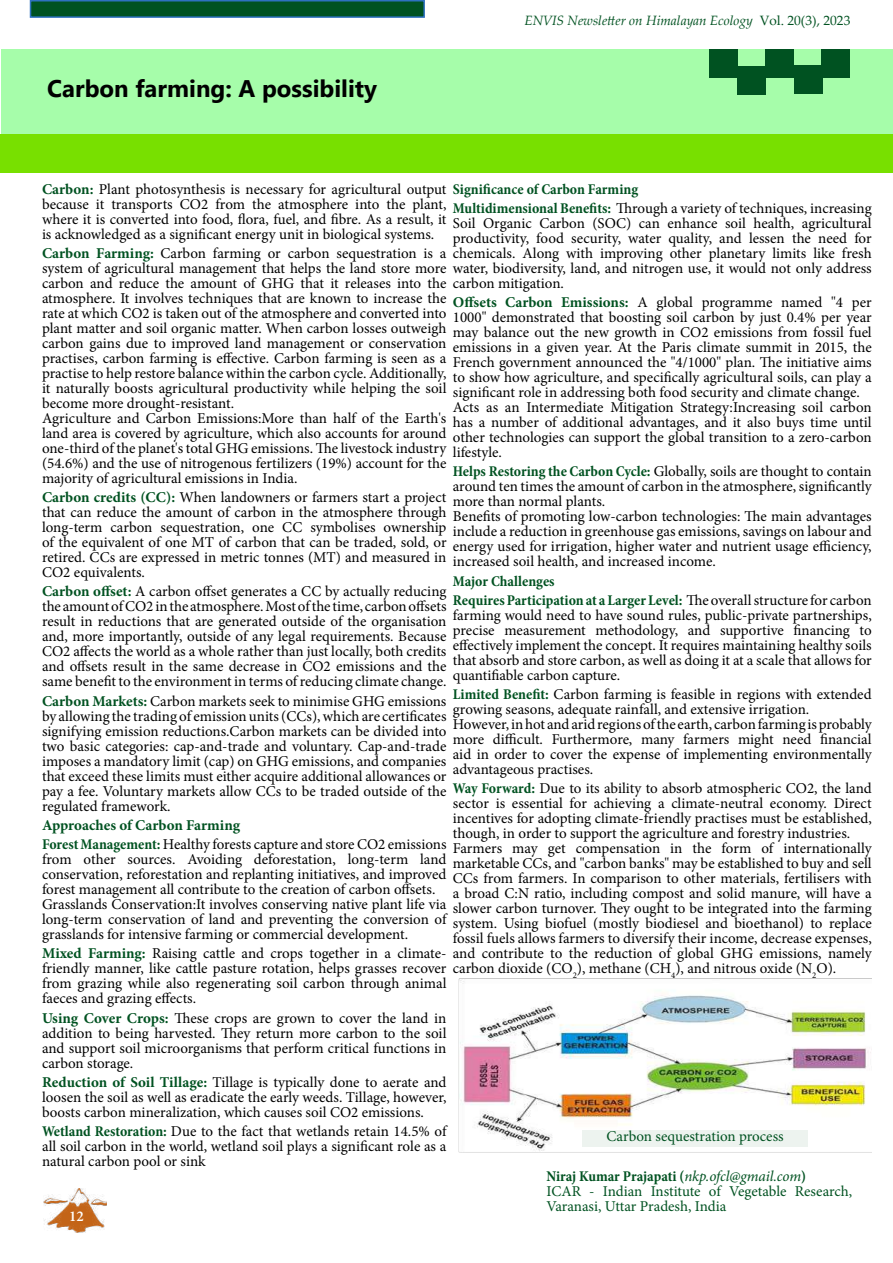
<style>
.page{position:relative;width:893px;height:1263px;background:#fff}
.page>*{position:absolute;margin:0;border:0;box-sizing:border-box;transform-origin:0 0}
.t1{font:700 24px "Segoe UI";color:#000}
.t2{font:15px/15px "Minion Pro";color:#000}
.t3{font:15px/15px "Minion Pro";letter-spacing:-.005em;color:#005221}
.t4{font:700 condensed 15px/19.2px "Minion Pro";color:#005221}
.t5{font:600 15px "Minion Pro";color:#fff}
.t6{font:italic 13.5px "Palatino Linotype";color:#005221}
.s1{font-style:normal}
.s2{font-weight:700;color:#005221}
.s3{font-weight:700;font-stretch:condensed;color:#005221}
.s4{font-weight:400;font-stretch:normal;color:#000}
.s5{font-weight:700;font-stretch:condensed}
.s6{font-style:italic}
</style>
<div class="page">
<img style="left:44px;top:1188px;width:63px;height:44px">
<div style="left:0;top:134px;width:893px;height:38px;background:#78e000"></div>
<div style="left:31px;top:1px;width:393px;height:16px;background:#005221"></div>
<div style="left:30px;top:0;width:395px;height:18px;border:2px solid #2e71bf"></div>
<div style="left:1px;top:50px;width:892px;height:84px;background:#a0fda4"></div>
<div style="left:709px;top:49px;width:28px;height:28px;background:#005221"></div>
<div style="left:737px;top:67px;width:29px;height:28px;background:#005221"></div>
<div style="left:766px;top:49px;width:28px;height:28px;background:#005221"></div>
<div style="left:794px;top:65px;width:28px;height:28px;background:#005221"></div>
<div style="left:821px;top:50px;width:28px;height:28px;background:#005221"></div>
<img style="left:458px;top:978px;width:414px;height:174px">
<div style="left:583px;top:1130px;width:225px;height:16px;background:#edf3ef"></div>
<h1 class="t1" style="left:47px;top:65px;width:331px">Carbon farming: A possibility</h1>
<p class="t6" style="left:524px;top:11px;width:327px">ENVIS Newsletter on Himalayan Ecology <span class="s1">Vol. 20(3), 2023</span></p>
<p class="t2" style="left:42px;top:181px;width:598px"><span class="s2">Carbon:</span> Plant photosynthesis is necessary for agricultural output <span class="s3">Significance of Carbon Farming </span>because it transports CO2 from the atmosphere into the plant,<br>where it is converted into food, flora, fuel, and fibre. As a result, it<br>is acknowledged as a significant energy unit in biological systems.</p>
<p class="t2" style="left:42px;top:246px;width:831px"><span class="s2">Carbon Farming:</span> Carbon farming or carbon sequestration is a chemicals. Along with improving other planetary limits like fresh system of agricultural management that helps the land store more water, biodiversity, land, and nitrogen use, it would not only address carbon and reduce the amount of GHG that it releases into the carbon mitigation.<br>atmosphere. It involves techniques that are known to increase the<br>rate at which CO2 is taken out of the atmosphere and converted into<br>plant matter and soil organic matter. When carbon losses outweigh<br>carbon gains due to improved land management or conservation<br>practises, carbon farming is effective. Carbon farming is seen as a<br>practise to help restore balance within the carbon cycle. Additionally,<br>it naturally boosts agricultural productivity while helping the soil<br>become more drought-resistant.<br>Agriculture and Carbon Emissions:More than half of the Earth's<br>land area is covered by agriculture, which also accounts for around<br>one-third of the planet's total GHG emissions. The livestock industry<br>(54.6%) and the use of nitrogenous fertilizers (19%) account for the<br>majority of agricultural emissions in India.</p>
<p class="t2" style="left:42px;top:490px;width:406px;text-align:justify"><span class="s2">Carbon credits (CC):</span> When landowners or farmers start a project that can reduce the amount of carbon in the atmosphere through long-term carbon sequestration, one CC symbolises ownership of the equivalent of one MT of carbon that can be traded, sold, or retired. CCs are expressed in metric tonnes (MT) and measured in CO2 equivalents.</p>
<p class="t2" style="left:42px;top:584px;width:406px;text-align:justify"><span class="s2">Carbon offset:</span> A carbon offset generates a CC by actually reducing the amount of CO2 in the atmosphere. Most of the time, carbon offsets result in reductions that are generated outside of the organisation and, more importantly, outside of any legal requirements. Because CO2 affects the world as a whole rather than just locally, both credits and offsets result in the same decrease in CO2 emissions and the same benefit to the environment in terms of reducing climate change.</p>
<p class="t2" style="left:42px;top:693px;width:406px;text-align:justify"><span class="s2">Carbon Markets:</span> Carbon markets seek to minimise GHG emissions by allowing the trading of emission units (CCs), which are certificates signifying emission reductions.Carbon markets can be divided into two basic categories: cap-and-trade and voluntary. Cap-and-trade imposes a mandatory limit (cap) on GHG emissions, and companies that exceed these limits must either acquire additional allowances or pay a fee. Voluntary markets allow CCs to be traded outside of the regulated framework.</p>
<p class="t2" style="left:42px;top:815px;width:406px;line-height:19.2px"><span class="s2">Approaches of Carbon Farming<br></span><span class="s3">Forest Management:</span> Healthy forests capture and store CO2 emissions</p>
<p class="t2" style="left:42px;top:852px;width:406px">from other sources. Avoiding deforestation, long-term land conservation, reforestation and replanting initiatives, and improved forest management all contribute to the creation of carbon offsets.<br>Grasslands Conservation:It involves conserving native plant life via long-term conservation of land and preventing the conversion of grasslands for intensive farming or commercial development.</p>
<p class="t2" style="left:42px;top:946px;width:831px"><span class="s2">Mixed Farming:</span> Raising cattle and crops together in a climate- and contribute to the reduction of global GHG emissions, namely friendly manner, like cattle pasture rotation, helps grasses recover carbon dioxide (CO<sub>2</sub>), methane (CH<sub>4</sub>), and nitrous oxide (N<sub>2</sub>O).<br>from grazing while also regenerating soil carbon through animal<br>faeces and grazing effects.</p>
<p class="t2" style="left:42px;top:1010px;width:406px;text-align:justify"><span class="s2">Using Cover Crops:</span> These crops are grown to cover the land in addition to being harvested. They return more carbon to the soil and support soil microorganisms that perform critical functions in carbon storage.</p>
<p class="t2" style="left:42px;top:1075px;width:406px;text-align:justify"><span class="s2">Reduction of Soil Tillage:</span> Tillage is typically done to aerate and loosen the soil as well as eradicate the early weeds. Tillage, however, boosts carbon mineralization, which causes soil CO2 emissions.</p>
<p class="t2" style="left:42px;top:1124px;width:406px;text-align:justify"><span class="s3">Wetland Restoration:</span> Due to the fact that wetlands retain 14.5% of all soil carbon in the world, wetland soil plays a significant role as a natural carbon pool or sink</p>
<p class="t2" style="left:453px;top:201px;width:420px;text-align:justify"><span class="s3">Multidimensional Benefits:</span> Through a variety of techniques, increasing Soil Organic Carbon (SOC) can enhance soil health, agricultural productivity, food security, water quality, and lessen the need for</p>
<p class="t2" style="left:453px;top:295px;width:420px"><span class="s2">Offsets Carbon Emissions:</span> A global programme named "4 per 1000" demonstrated that boosting soil carbon by just 0.4% per year may balance out the new growth in CO2 emissions from fossil fuel emissions in a given year. At the Paris climate summit in 2015, the French government announced the "4/1000" plan. The initiative aims to show how agriculture, and specifically agricultural soils, can play a significant role in addressing both food security and climate change.<br>Acts as an Intermediate Mitigation Strategy:Increasing soil carbon has a number of additional advantages, and it also buys time until other technologies can support the global transition to a zero-carbon lifestyle.</p>
<p class="t2" style="left:453px;top:464px;width:420px"><span class="s3">Helps Restoring the Carbon Cycle:</span> Globally, soils are thought to contain around ten times the amount of carbon in the atmosphere, significantly more than normal plants.<br>Benefits of promoting low-carbon technologies: The main advantages include a reduction in greenhouse gas emissions, savings on labour and energy used for irrigation, higher water and nutrient usage efficiency, increased soil health, and increased income.</p>
<p class="t4" style="left:453px;top:571px;width:420px">Major Challenges<br>Requires Participation at a Larger Level: <span class="s4">The overall structure for carbon</span></p>
<p class="t2" style="left:453px;top:608px;width:420px;text-align:justify">farming would need to have sound rules, public-private partnerships, precise measurement methodology, and supportive financing to effectively implement the concept. It requires maintaining healthy soils that absorb and store carbon, as well as doing it at a scale that allows for quantifiable carbon capture.</p>
<p class="t2" style="left:453px;top:687px;width:420px"><span class="s3">Limited Benefit:</span> Carbon farming is feasible in regions with extended growing seasons, adequate rainfall, and extensive irrigation.<br>However, in hot and arid regions of the earth, carbon farming is probably more difficult. Furthermore, many farmers might need financial aid in order to cover the expense of implementing environmentally advantageous practises.</p>
<p class="t2" style="left:453px;top:781px;width:420px"><span class="s3">Way Forward:</span> Due to its ability to absorb atmospheric CO2, the land sector is essential for achieving a climate-neutral economy. Direct incentives for adopting climate-friendly practises must be established, though, in order to support the agriculture and forestry industries.<br>Farmers may get compensation in the form of internationally marketable CCs, and "carbon banks" may be established to buy and sell CCs from farmers. In comparison to other materials, fertilisers with a broad C:N ratio, including compost and solid manure, will have a slower carbon turnover. They ought to be integrated into the farming system. Using biofuel (mostly biodiesel and bioethanol) to replace fossil fuels allows farmers to diversify their income, decrease expenses,</p>
<p class="t3" style="left:606px;top:1128px;width:179px">Carbon sequestration process</p>
<p class="t3" style="left:546px;top:1169px;width:307px"><span class="s5">Niraj Kumar Prajapati (</span><span class="s6">nkp.ofcl@gmail.com</span><span class="s5">)<br></span>ICAR - Indian Institute of Vegetable Research,<br>Varanasi, Uttar Pradesh, India</p>
<p class="t5" style="left:69px;top:1206px;width:16px">12</p>
</div>
